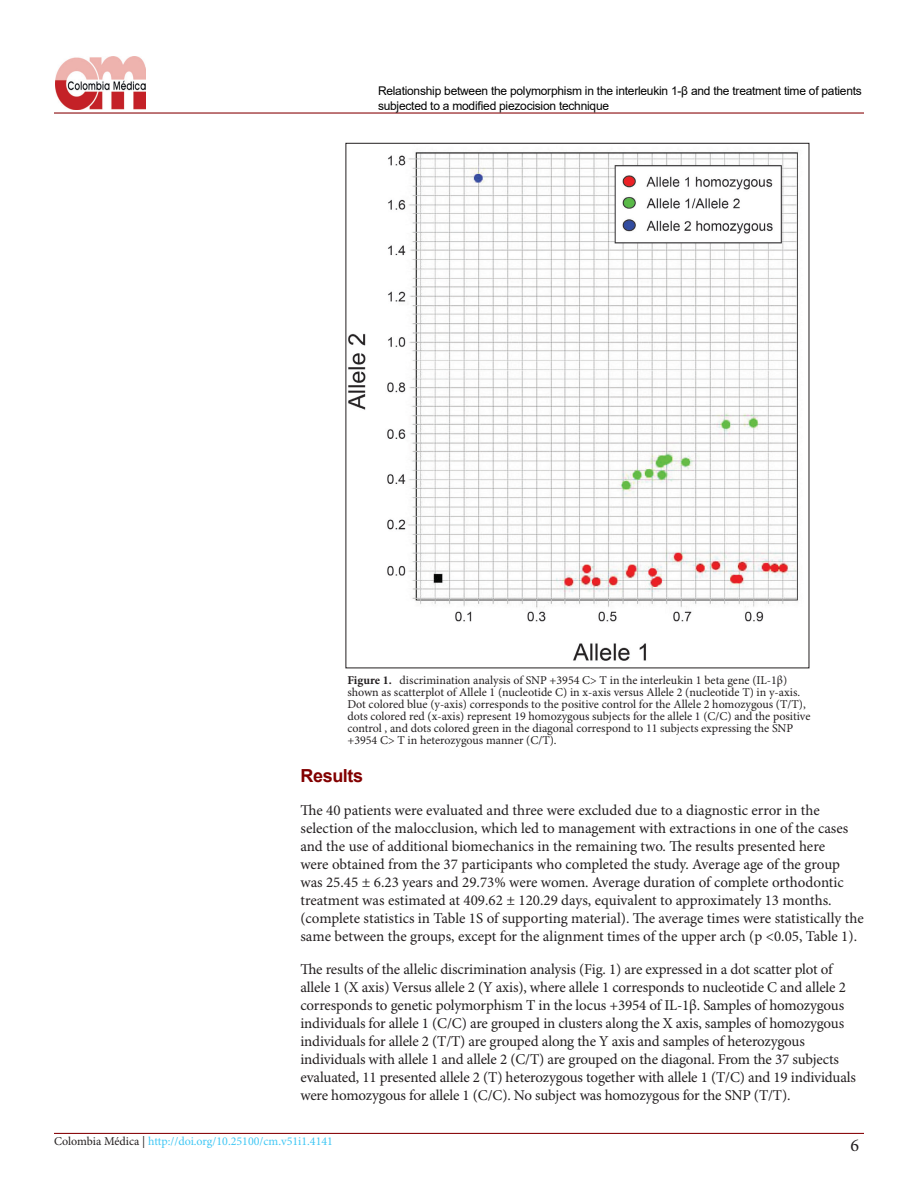
<style>
.page{position:relative;width:918px;height:1188px;background:#fff}
.page>*{position:absolute;margin:0;border:0;box-sizing:border-box;transform-origin:0 0}
.t1{font:700 18px "Arial";letter-spacing:-.02em;color:#820000}
.t2{font:18px "Minion Pro";color:#231f20}
.t3{font:15px/18px "Minion Pro";letter-spacing:-.01em;color:#231f20}
.t4{font:12px/12px "Minion Pro";color:#231f20}
.t5{font:12px/15px "Arial";letter-spacing:-.02em;color:#000}
.t6{font:12px "Minion Pro";color:#40c7f4}
.s1{font-weight:700}
.s2{color:#231f20}
</style>
<div class="page">
<img style="left:55px;top:57px;width:91px;height:52px">
<hr style="left:54px;top:112px;width:810px;height:2px;background:#8b0d10">
<hr style="left:54px;top:1133px;width:810px;height:1px;background:#8b0d10">
<img style="left:348px;top:151px;width:450px;height:510px">
<p class="t5" style="left:378px;top:83px;width:485px">Relationship between the polymorphism in the interleukin 1-β and the treatment time of patients subjected to a modified piezocision technique</p>
<p class="t4" style="left:347px;top:674px;width:465px"><span class="s1">Figure 1.</span> discrimination analysis of SNP +3954 C&gt; T in the interleukin 1 beta gene (IL-1β) shown as scatterplot of Allele 1 (nucleotide C) in x-axis versus Allele 2 (nucleotide T) in y-axis.<br>Dot colored blue (y-axis) corresponds to the positive control for the Allele 2 homozygous (T/T), dots colored red (x-axis) represent 19 homozygous subjects for the allele 1 (C/C) and the positive control , and dots colored green in the diagonal correspond to 11 subjects expressing the SNP +3954 C&gt; T in heterozygous manner (C/T).</p>
<p class="t1" style="left:300px;top:763px;width:64px">Results</p>
<p class="t3" style="left:300px;top:801px;width:565px">The 40 patients were evaluated and three were excluded due to a diagnostic error in the selection of the malocclusion, which led to management with extractions in one of the cases and the use of additional biomechanics in the remaining two. The results presented here<br>were obtained from the 37 participants who completed the study. Average age of the group was 25.45 ± 6.23 years and 29.73% were women. Average duration of complete orthodontic treatment was estimated at 409.62 ± 120.29 days, equivalent to approximately 13 months. (complete statistics in Table 1S of supporting material). The average times were statistically the same between the groups, except for the alignment times of the upper arch (p &lt;0.05, Table 1).</p>
<p class="t3" style="left:300px;top:960px;width:557px">The results of the allelic discrimination analysis (Fig. 1) are expressed in a dot scatter plot of allele 1 (X axis) Versus allele 2 (Y axis), where allele 1 corresponds to nucleotide C and allele 2 corresponds to genetic polymorphism T in the locus +3954 of IL-1β. Samples of homozygous individuals for allele 1 (C/C) are grouped in clusters along the X axis, samples of homozygous individuals for allele 2 (T/T) are grouped along the Y axis and samples of heterozygous individuals with allele 1 and allele 2 (C/T) are grouped on the diagonal. From the 37 subjects evaluated, 11 presented allele 2 (T) heterozygous together with allele 1 (T/C) and 19 individuals were homozygous for allele 1 (C/C). No subject was homozygous for the SNP (T/T).</p>
<p class="t6" style="left:54px;top:1134px;width:280px"><span class="s2">Colombia Médica |</span> http://doi.org/10.25100/cm.v51i1.4141</p>
<p class="t2" style="left:850px;top:1135px;width:10px">6</p>
</div>
